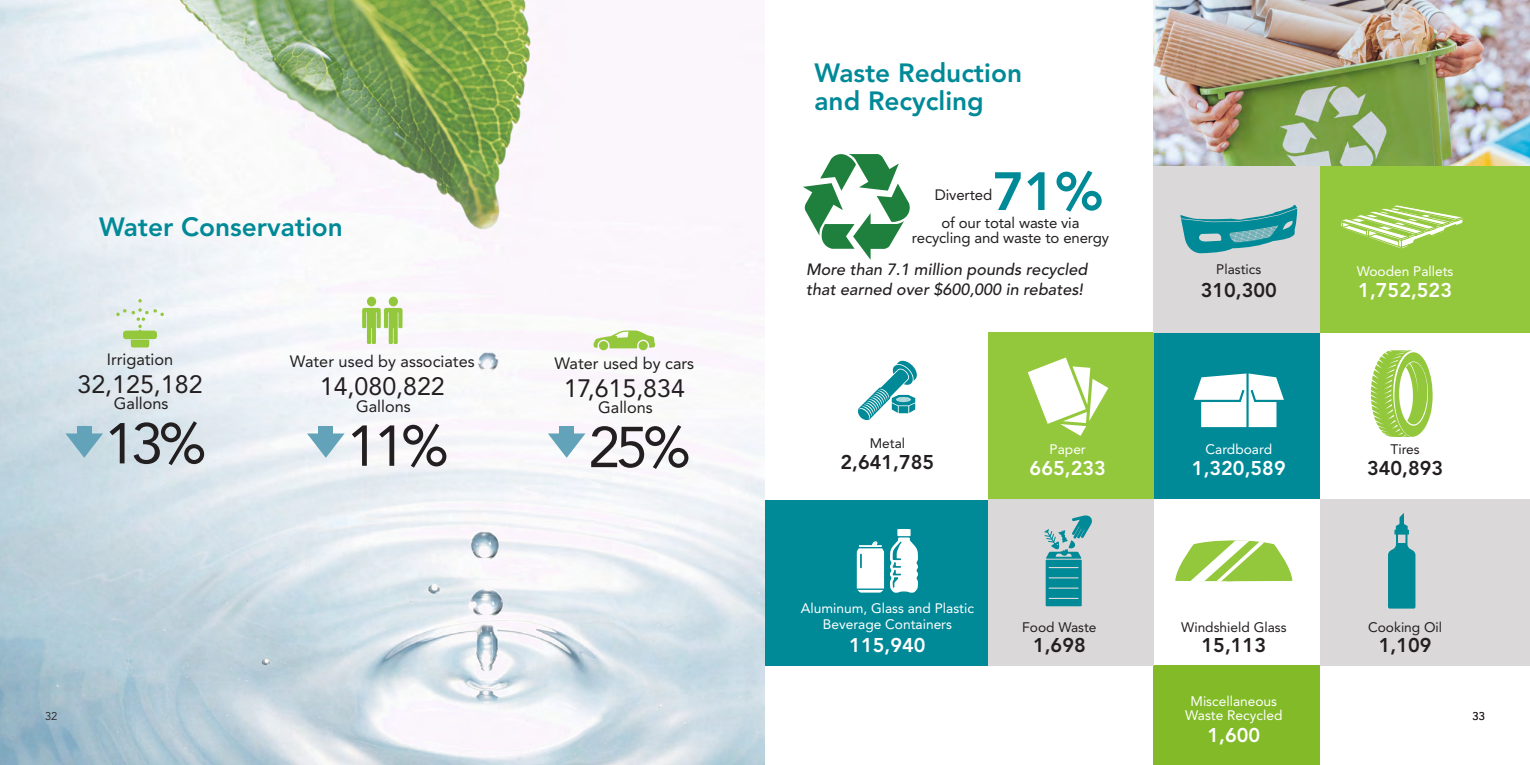
<style>
.page{position:relative;width:1530px;height:765px;background:#fff}
.page>*{position:absolute;margin:0;border:0;box-sizing:border-box;transform-origin:0 0}
.t1{font:57px "Avenir LT Std";color:#231f20}
.t2{font:800 53.38px "Avenir LT Std";color:#008997}
.t3{font:800 26.25px "Avenir LT Std";color:#008997}
.t4{font:25px "Avenir LT Std";color:#231f20}
.t5{font:800 19.75px "Avenir LT Std";color:#231f20}
.t6{font:800 19.75px "Avenir LT Std";color:#fff}
.t7{font:16.38px "Avenir LT Std";color:#231f20}
.t8{font:italic 500 16.25px/19.5px "Avenir LT Std";color:#231f20}
.t9{font:15px "Avenir LT Std";letter-spacing:-.01em;color:#231f20}
.t10{font:13.75px/13.8px "Avenir LT Std";color:#fff;text-align:center}
.t11{font:13.75px "Avenir LT Std";color:#231f20}
.t12{font:11.25px "Avenir LT Std";color:#231f20}
</style>
<div class="page">
<img style="left:0;top:0;width:765px;height:765px">
<div style="left:1154px;top:332px;width:166px;height:167px;background:#008997"></div>
<div style="left:988px;top:332px;width:166px;height:167px;background:#94c83c"></div>
<div style="left:1153px;top:166px;width:167px;height:166px;background:#dad8d8"></div>
<div style="left:1153px;top:665px;width:167px;height:100px;background:#82bb27"></div>
<div style="left:987px;top:499px;width:167px;height:166px;background:#dad8d8"></div>
<div style="left:1320px;top:499px;width:210px;height:166px;background:#dad8d8"></div>
<div style="left:765px;top:499px;width:223px;height:166px;background:#008997"></div>
<div style="left:1320px;top:166px;width:210px;height:166px;background:#94c83c"></div>
<div style="left:765px;top:333px;width:222px;height:167px;background:#fff"></div>
<svg style="left:1371px;top:350px;width:62px;height:87px"></svg>
<svg style="left:1341px;top:205px;width:122px;height:44px"></svg>
<svg style="left:1194px;top:374px;width:90px;height:53px"></svg>
<svg style="left:1028px;top:357px;width:80px;height:79px"></svg>
<svg style="left:1044px;top:515px;width:48px;height:91px"></svg>
<svg style="left:857px;top:541px;width:27px;height:52px"></svg>
<svg style="left:890px;top:529px;width:28px;height:64px"></svg>
<svg style="left:1175px;top:540px;width:117px;height:41px"></svg>
<svg style="left:1388px;top:513px;width:27px;height:96px"></svg>
<svg style="left:858px;top:361px;width:59px;height:59px"></svg>
<svg style="left:1180px;top:204px;width:117px;height:49px"></svg>
<svg style="left:803px;top:154px;width:107px;height:106px"></svg>
<svg style="left:116px;top:299px;width:48px;height:48px;background:#d5e6ca"></svg>
<svg style="left:65px;top:433px;width:38px;height:25px"></svg>
<svg style="left:307px;top:433px;width:38px;height:25px"></svg>
<svg style="left:548px;top:433px;width:37px;height:25px"></svg>
<svg style="left:594px;top:330px;width:61px;height:20px"></svg>
<svg style="left:362px;top:297px;width:41px;height:47px"></svg>
<img style="left:1154px;top:0;width:376px;height:166px">
<div style="left:77px;top:426px;width:14px;height:11px;background:#63a3b9"></div>
<div style="left:319px;top:426px;width:14px;height:11px;background:#63a3b9"></div>
<div style="left:559px;top:426px;width:15px;height:11px;background:#63a3b9"></div>
<p class="t3" style="left:815px;top:58px;width:209px">Waste Reduction</p>
<p class="t3" style="left:815px;top:85px;width:171px">and Recycling</p>
<p class="t3" style="left:99px;top:211px;width:245px">Water Conservation</p>
<p class="t2" style="left:993px;top:160px;width:112px">71%</p>
<p class="t9" style="left:912px;top:229px;width:199px">recycling and waste to energy</p>
<p class="t9" style="left:935px;top:186px;width:59px">Diverted</p>
<p class="t9" style="left:941px;top:214px;width:140px">of our total waste via</p>
<p class="t8" style="left:806px;top:260px;width:283px">More than 7.1 million pounds recycled that earned over $600,000 in rebates!</p>
<p class="t11" style="left:1216px;top:261px;width:47px">Plastics</p>
<p class="t5" style="left:1201px;top:279px;width:78px">310,300</p>
<p class="t10" style="left:1357px;top:265px;width:98px">Wooden Pallets</p>
<p class="t6" style="left:1358px;top:279px;width:95px">1,752,523</p>
<p class="t7" style="left:107px;top:350px;width:68px">Irrigation</p>
<p class="t7" style="left:290px;top:352px;width:186px">Water used by associates</p>
<p class="t7" style="left:555px;top:353px;width:141px">Water used by cars</p>
<p class="t4" style="left:77px;top:370px;width:127px">32,125,182</p>
<p class="t7" style="left:114px;top:394px;width:56px">Gallons</p>
<p class="t4" style="left:320px;top:372px;width:127px">14,080,822</p>
<p class="t7" style="left:356px;top:397px;width:56px">Gallons</p>
<p class="t4" style="left:564px;top:374px;width:123px">17,615,834</p>
<p class="t7" style="left:598px;top:398px;width:56px">Gallons</p>
<p class="t1" style="left:104px;top:411px;width:104px">13%</p>
<p class="t1" style="left:346px;top:413px;width:104px">11%</p>
<p class="t1" style="left:588px;top:414px;width:104px">25%</p>
<p class="t11" style="left:870px;top:436px;width:37px">Metal</p>
<p class="t10" style="left:1206px;top:442px;width:68px">Cardboard</p>
<p class="t6" style="left:1192px;top:457px;width:95px">1,320,589</p>
<p class="t5" style="left:1367px;top:457px;width:78px">340,893</p>
<p class="t10" style="left:1050px;top:442px;width:38px">Paper</p>
<p class="t11" style="left:1391px;top:441px;width:31px">Tires</p>
<p class="t5" style="left:841px;top:450px;width:95px">2,641,785</p>
<p class="t6" style="left:1030px;top:457px;width:78px">665,233</p>
<p class="t10" style="left:801px;top:600px;width:175px;line-height:16.5px">Aluminum, Glass and Plastic<br>Beverage Containers</p>
<p class="t11" style="left:1022px;top:619px;width:76px">Food Waste</p>
<p class="t11" style="left:1181px;top:619px;width:107px">Windshield Glass</p>
<p class="t11" style="left:1368px;top:619px;width:76px">Cooking Oil</p>
<p class="t6" style="left:849px;top:634px;width:78px">115,940</p>
<p class="t5" style="left:1033px;top:634px;width:54px">1,698</p>
<p class="t5" style="left:1202px;top:634px;width:66px">15,113</p>
<p class="t5" style="left:1379px;top:634px;width:54px">1,109</p>
<p class="t10" style="left:1185px;top:695px;width:99px">Miscellaneous<br>Waste Recycled</p>
<p class="t12" style="left:45px;top:710px;width:14px">32</p>
<p class="t12" style="left:1472px;top:710px;width:14px">33</p>
<p class="t6" style="left:1207px;top:723px;width:54px">1,600</p>
</div>
